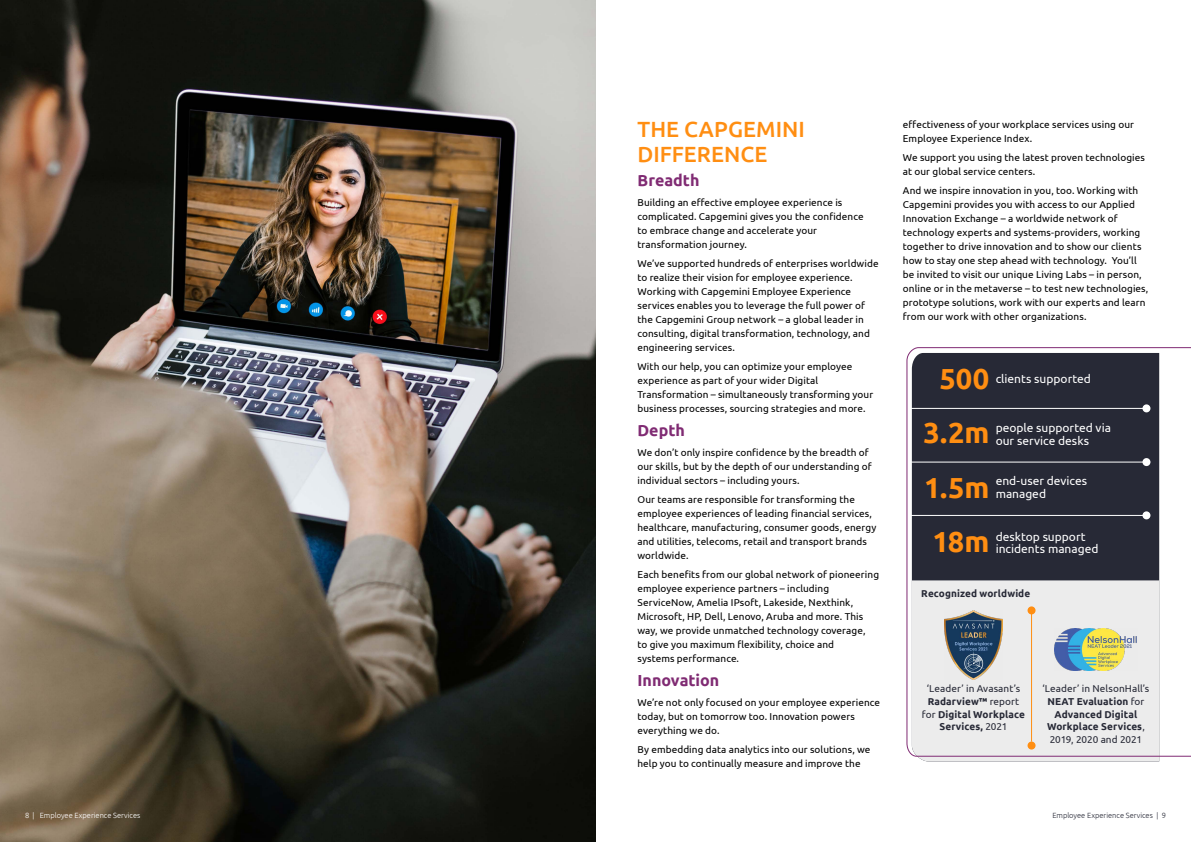
<style>
.page{position:relative;width:1191px;height:842px;background:#fff}
.page>*{position:absolute;margin:0;border:0;box-sizing:border-box;transform-origin:0 0}
.t1{font:700 29px "Ubuntu";letter-spacing:-.005em;color:#ff8e12}
.t2{font:500 22px/25px "Ubuntu";letter-spacing:.005em;color:#ff8e12}
.t3{font:700 16px "Ubuntu";color:#802b73}
.t4{font:12px "Ubuntu";color:#fff}
.t5{font:10px/14px "Ubuntu";letter-spacing:.01em;color:#000}
.t6{font:700 10px/12.9px "Ubuntu";letter-spacing:.01em;color:#272936;text-align:center}
.t7{font:300 7.5px "Ubuntu";color:#fff}
.t8{font:300 7.5px "Ubuntu";color:#272936}
.s1{font-weight:400}
</style>
<div class="page">
<img style="left:0;top:0;width:595px;height:842px">
<svg style="left:918px;top:757px;width:241px;height:4px"></svg>
<svg style="left:906px;top:347px;width:285px;height:410px;background:#898b91"></svg>
<h2 class="t2" style="left:637px;top:116px;width:169px">THE CAPGEMINI<br>DIFFERENCE</h2>
<h3 class="t3" style="left:637px;top:171px;width:63px">Breadth</h3>
<p class="t5" style="left:637px;top:195px;width:228px">Building an effective employee experience is complicated. Capgemini gives you the confidence to embrace change and accelerate your transformation journey.</p>
<p class="t5" style="left:637px;top:256px;width:243px">We’ve supported hundreds of enterprises worldwide to realize their vision for employee experience.<br>Working with Capgemini Employee Experience services enables you to leverage the full power of the Capgemini Group network – a global leader in consulting, digital transformation, technology, and engineering services.</p>
<p class="t5" style="left:637px;top:359px;width:237px">With our help, you can optimize your employee experience as part of your wider Digital Transformation – simultaneously transforming your business processes, sourcing strategies and more.</p>
<h3 class="t3" style="left:637px;top:421px;width:49px">Depth</h3>
<p class="t5" style="left:637px;top:445px;width:236px">We don’t only inspire confidence by the breadth of our skills, but by the depth of our understanding of individual sectors – including yours.</p>
<p class="t5" style="left:637px;top:492px;width:240px">Our teams are responsible for transforming the employee experiences of leading financial services, healthcare, manufacturing, consumer goods, energy and utilities, telecoms, retail and transport brands worldwide.</p>
<p class="t5" style="left:637px;top:567px;width:243px">Each benefits from our global network of pioneering employee experience partners – including ServiceNow, Amelia IPsoft, Lakeside, Nexthink, Microsoft, HP, Dell, Lenovo, Aruba and more. This way, we provide unmatched technology coverage,<br>to give you maximum flexibility, choice and<br>systems performance.</p>
<h3 class="t3" style="left:637px;top:671px;width:83px">Innovation</h3>
<p class="t5" style="left:637px;top:695px;width:244px">We’re not only focused on your employee experience today, but on tomorrow too. Innovation powers everything we do.</p>
<p class="t5" style="left:637px;top:742px;width:234px">By embedding data analytics into our solutions, we help you to continually measure and improve the</p>
<p class="t5" style="left:903px;top:117px;width:233px">effectiveness of your workplace services using our<br>Employee Experience Index.</p>
<p class="t5" style="left:903px;top:150px;width:243px">We support you using the latest proven technologies at our global service centers.</p>
<p class="t5" style="left:903px;top:183px;width:247px">And we inspire innovation in you, too. Working with Capgemini provides you with access to our Applied Innovation Exchange – a worldwide network of technology experts and systems-providers, working together to drive innovation and to show our clients how to stay one step ahead with technology. You’ll be invited to visit our unique Living Labs – in person, online or in the metaverse – to test new technologies, prototype solutions, work with our experts and learn from our work with other organizations.</p>
<h1 class="t1" style="left:939px;top:361px;width:51px">500</h1>
<p class="t4" style="left:995px;top:371px;width:97px">clients supported</p>
<h1 class="t1" style="left:923px;top:415px;width:67px">3.2m</h1>
<p class="t4" style="left:995px;top:421px;width:117px">people supported via</p>
<p class="t4" style="left:995px;top:434px;width:95px">our service desks</p>
<p class="t4" style="left:995px;top:474px;width:93px">end-user devices</p>
<h1 class="t1" style="left:924px;top:470px;width:67px">1.5m</h1>
<p class="t4" style="left:995px;top:487px;width:52px">managed</p>
<p class="t4" style="left:995px;top:529px;width:91px">desktop support</p>
<h1 class="t1" style="left:932px;top:524px;width:59px">18m</h1>
<p class="t4" style="left:995px;top:542px;width:104px">incidents managed</p>
<p class="t6" style="left:921px;top:587px;width:110px">Recognized worldwide</p>
<p class="t6" style="left:922px;top:682px;width:105px"><span class="s1">‘Leader’ in Avasant’s<br></span>Radarview™ <span class="s1">report for</span> Digital Workplace<br>Services, <span class="s1">2021</span></p>
<p class="t6" style="left:1042px;top:682px;width:109px"><span class="s1">‘Leader’ in NelsonHall’s<br></span>NEAT Evaluation <span class="s1">for<br></span>Advanced Digital<br>Workplace Services<span class="s1">,<br>2019, 2020 and 2021</span></p>
<p class="t7" style="left:25px;top:811px;width:117px">8 | Employee Experience Services</p>
<p class="t8" style="left:1052px;top:811px;width:115px">Employee Experience Services | 9</p>
</div>
